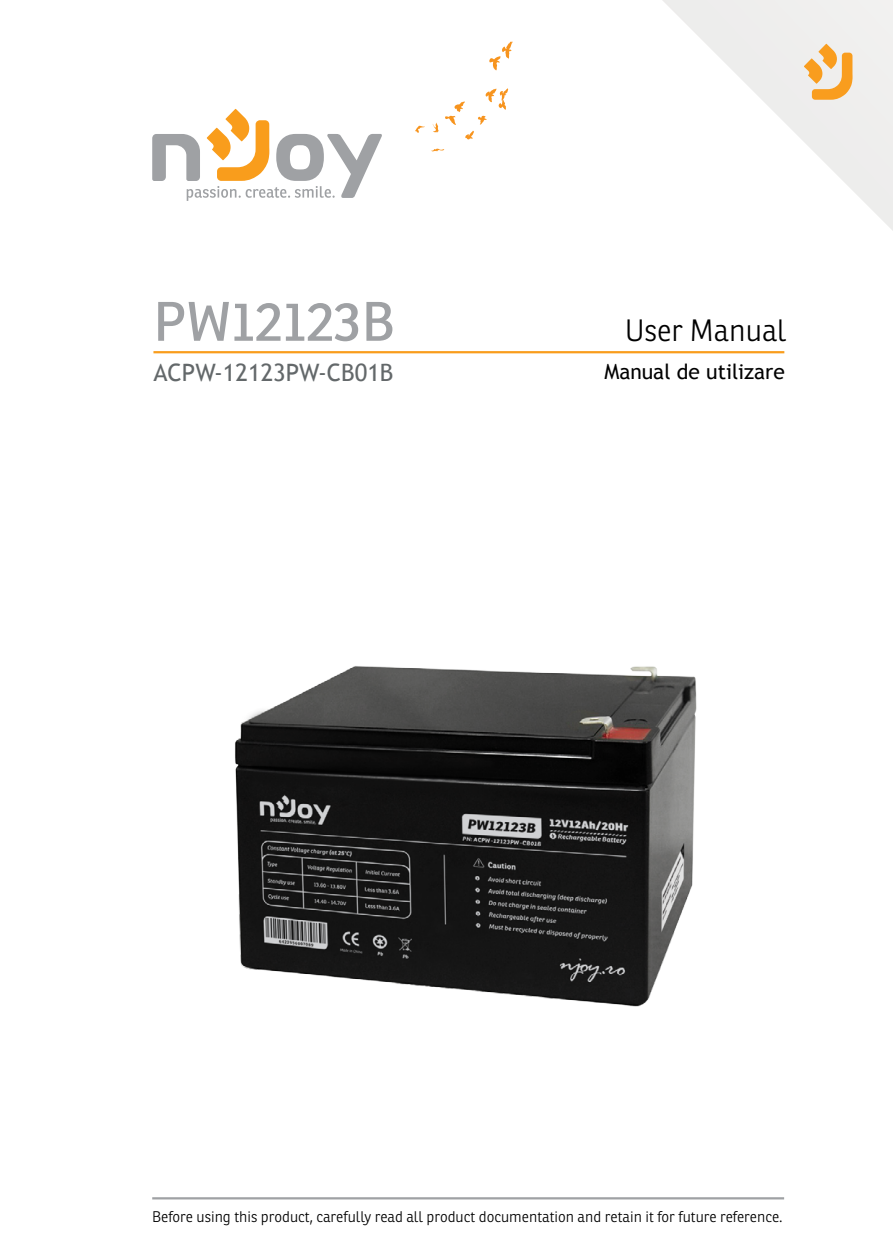
<style>
.page{position:relative;width:893px;height:1259px;background:#fff}
.page>*{position:absolute;margin:0;border:0;box-sizing:border-box;transform-origin:0 0}
.t1{font:54px "Ronnia";color:#9fa1a4}
.t2{font:300 30px "Ronnia";color:#000}
.t3{font:24px "Trebuchet MS";color:#63686a}
.t4{font:21px "Trebuchet MS";color:#000}
.t5{font:300 15px "Ronnia";color:#000}
</style>
<div class="page">
<svg style="left:489px;top:41px;width:24px;height:29px"></svg>
<svg style="left:445px;top:101px;width:20px;height:24px"></svg>
<svg style="left:478px;top:88px;width:30px;height:37px"></svg>
<svg style="left:465px;top:131px;width:9px;height:8px"></svg>
<svg style="left:433px;top:122px;width:6px;height:11px"></svg>
<svg style="left:415px;top:126px;width:10px;height:7px"></svg>
<svg style="left:431px;top:149px;width:13px;height:3px"></svg>
<hr style="left:153px;top:351px;width:631px;height:2px;background:#f99d1c">
<hr style="left:152px;top:1197px;width:632px;height:2px;background:#9fa1a4">
<svg style="left:662px;top:0;width:231px;height:231px"></svg>
<svg style="left:804px;top:44px;width:48px;height:56px;background:#f3c88c"></svg>
<svg style="left:152px;top:109px;width:230px;height:92px"></svg>
<img style="left:235px;top:666px;width:462px;height:341px">
<h1 class="t1" style="left:153px;top:288px;width:242px">PW12123B</h1>
<h3 class="t3" style="left:153px;top:358px;width:242px">ACPW-12123PW-CB01B</h3>
<h2 class="t2" style="left:625px;top:312px;width:163px">User Manual</h2>
<h3 class="t4" style="left:604px;top:358px;width:182px">Manual de utilizare</h3>
<p class="t5" style="left:152px;top:1207px;width:632px">Before using this product, carefully read all product documentation and retain it for future reference.</p>
</div>
